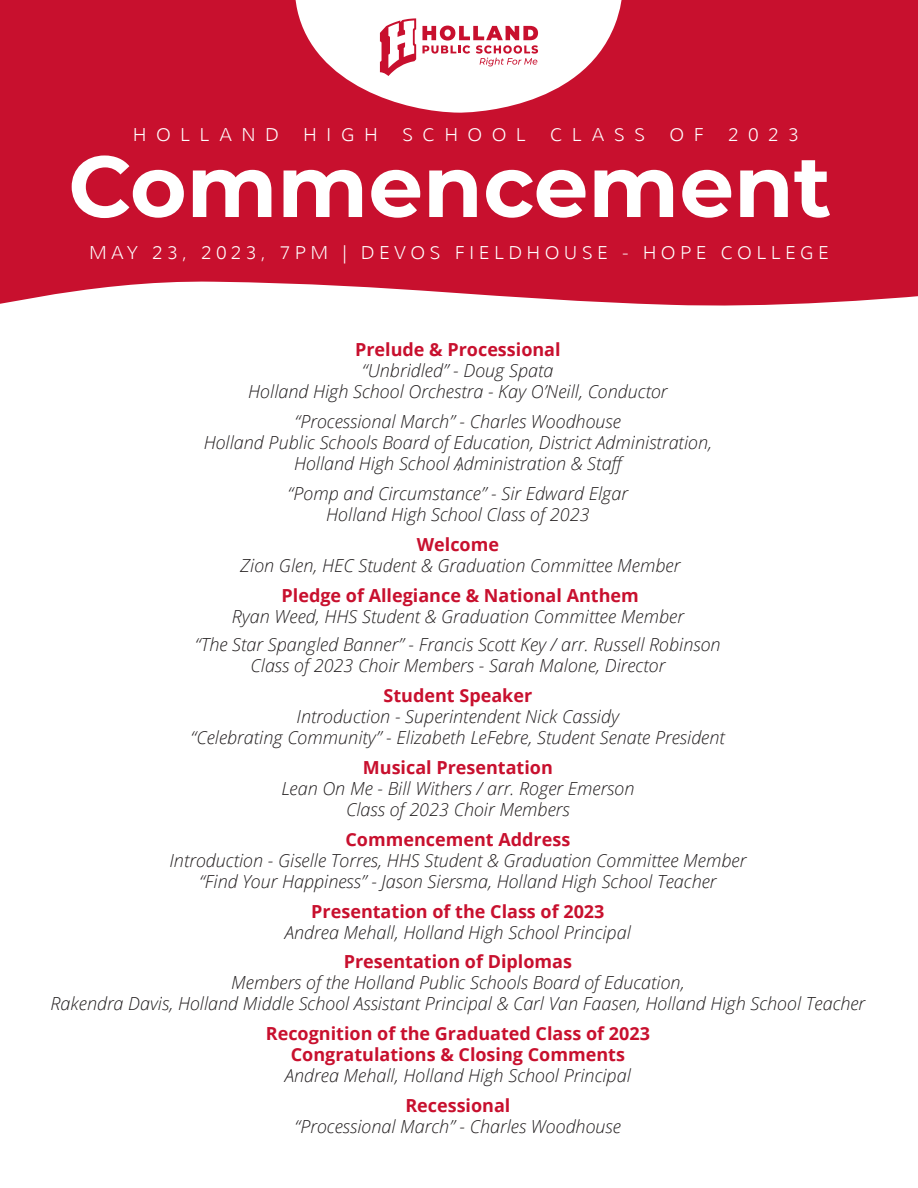
<style>
.page{position:relative;width:918px;height:1188px;background:#fff}
.page>*{position:absolute;margin:0;border:0;box-sizing:border-box;transform-origin:0 0}
.t1{font:700 86.4px "Montserrat";color:#fff}
.t2{font:italic 300 18px "Open Sans";color:#231f20}
.t3{font:700 18px "Open Sans";color:#c8102e}
.t4{font:300 18px "Muli";letter-spacing:.25em;color:#fff}
.t5{font:300 18px "Muli";letter-spacing:.53em;color:#fff}
</style>
<div class="page">
<div style="left:0;top:0;width:918px;height:306px;background:#c8102e"></div>
<svg style="left:281px;top:0;width:357px;height:113px"></svg>
<p class="t5" style="left:133px;top:123px;width:147px">HOLLAND</p>
<p class="t4" style="left:303px;top:123px;width:76px">HIGH</p>
<p class="t4" style="left:402px;top:123px;width:125px">SCHOOL</p>
<p class="t4" style="left:550px;top:123px;width:97px">CLASS</p>
<p class="t4" style="left:670px;top:123px;width:36px">O F</p>
<p class="t4" style="left:728px;top:123px;width:72px">2023</p>
<p class="t1" style="left:68px;top:124px;width:765px">Commencement</p>
<p class="t4" style="left:89px;top:242px;width:741px">MAY 23, 2023, 7PM | DEVOS FIELDHOUSE - HOPE COLLEGE</p>
<p class="t3" style="left:355px;top:337px;width:207px">Prelude &amp; Processional</p>
<p class="t2" style="left:362px;top:358px;width:193px">“Unbridled” - Doug Spata</p>
<p class="t2" style="left:248px;top:379px;width:421px">Holland High School Orchestra - Kay O’Neill, Conductor</p>
<p class="t2" style="left:295px;top:409px;width:328px">“Processional March” - Charles Woodhouse</p>
<p class="t2" style="left:204px;top:430px;width:510px">Holland Public Schools Board of Education, District Administration,</p>
<p class="t2" style="left:294px;top:451px;width:334px">Holland High School Administration &amp; Staff</p>
<p class="t2" style="left:457px;top:460px;width:4px">‘</p>
<p class="t2" style="left:288px;top:481px;width:342px">“Pomp and Circumstance” - Sir Edward Elgar</p>
<p class="t2" style="left:326px;top:502px;width:265px">Holland High School Class of 2023</p>
<p class="t3" style="left:417px;top:532px;width:84px">Welcome</p>
<p class="t2" style="left:240px;top:553px;width:442px">Zion Glen, HEC Student &amp; Graduation Committee Member</p>
<p class="t3" style="left:282px;top:583px;width:359px">Pledge of Allegiance &amp; National Anthem</p>
<p class="t2" style="left:232px;top:604px;width:454px">Ryan Weed, HHS Student &amp; Graduation Committee Member</p>
<p class="t2" style="left:195px;top:632px;width:527px">“The Star Spangled Banner” - Francis Scott Key / arr. Russell Robinson</p>
<p class="t2" style="left:251px;top:653px;width:416px">Class of 2023 Choir Members - Sarah Malone, Director</p>
<p class="t3" style="left:384px;top:683px;width:150px">Student Speaker</p>
<p class="t2" style="left:297px;top:704px;width:324px">Introduction - Superintendent Nick Cassidy</p>
<p class="t2" style="left:191px;top:725px;width:536px">“Celebrating Community” - Elizabeth LeFebre, Student Senate President</p>
<p class="t3" style="left:363px;top:755px;width:192px">Musical Presentation</p>
<p class="t2" style="left:281px;top:776px;width:355px">Lean On Me - Bill Withers / arr. Roger Emerson</p>
<p class="t2" style="left:346px;top:797px;width:225px">Class of 2023 Choir Members</p>
<p class="t3" style="left:345px;top:827px;width:226px">Commencement Address</p>
<p class="t2" style="left:170px;top:848px;width:578px">Introduction - Giselle Torres, HHS Student &amp; Graduation Committee Member</p>
<p class="t2" style="left:199px;top:869px;width:519px">“Find Your Happiness” - Jason Siersma, Holland High School Teacher</p>
<p class="t3" style="left:311px;top:899px;width:295px">Presentation of the Class of 2023</p>
<p class="t2" style="left:285px;top:920px;width:347px">Andrea Mehall, Holland High School Principal</p>
<p class="t3" style="left:344px;top:949px;width:230px">Presentation of Diplomas</p>
<p class="t2" style="left:231px;top:970px;width:455px">Members of the Holland Public Schools Board of Education,</p>
<p class="t2" style="left:51px;top:991px;width:816px">Rakendra Davis, Holland Middle School Assistant Principal &amp; Carl Van Faasen, Holland High School Teacher</p>
<p class="t3" style="left:266px;top:1021px;width:386px">Recognition of the Graduated Class of 2023</p>
<p class="t3" style="left:291px;top:1042px;width:336px">Congratulations &amp; Closing Comments</p>
<p class="t2" style="left:285px;top:1063px;width:347px">Andrea Mehall, Holland High School Principal</p>
<p class="t3" style="left:405px;top:1093px;width:107px">Recessional</p>
<p class="t2" style="left:295px;top:1114px;width:328px">“Processional March” - Charles Woodhouse</p>
</div>
